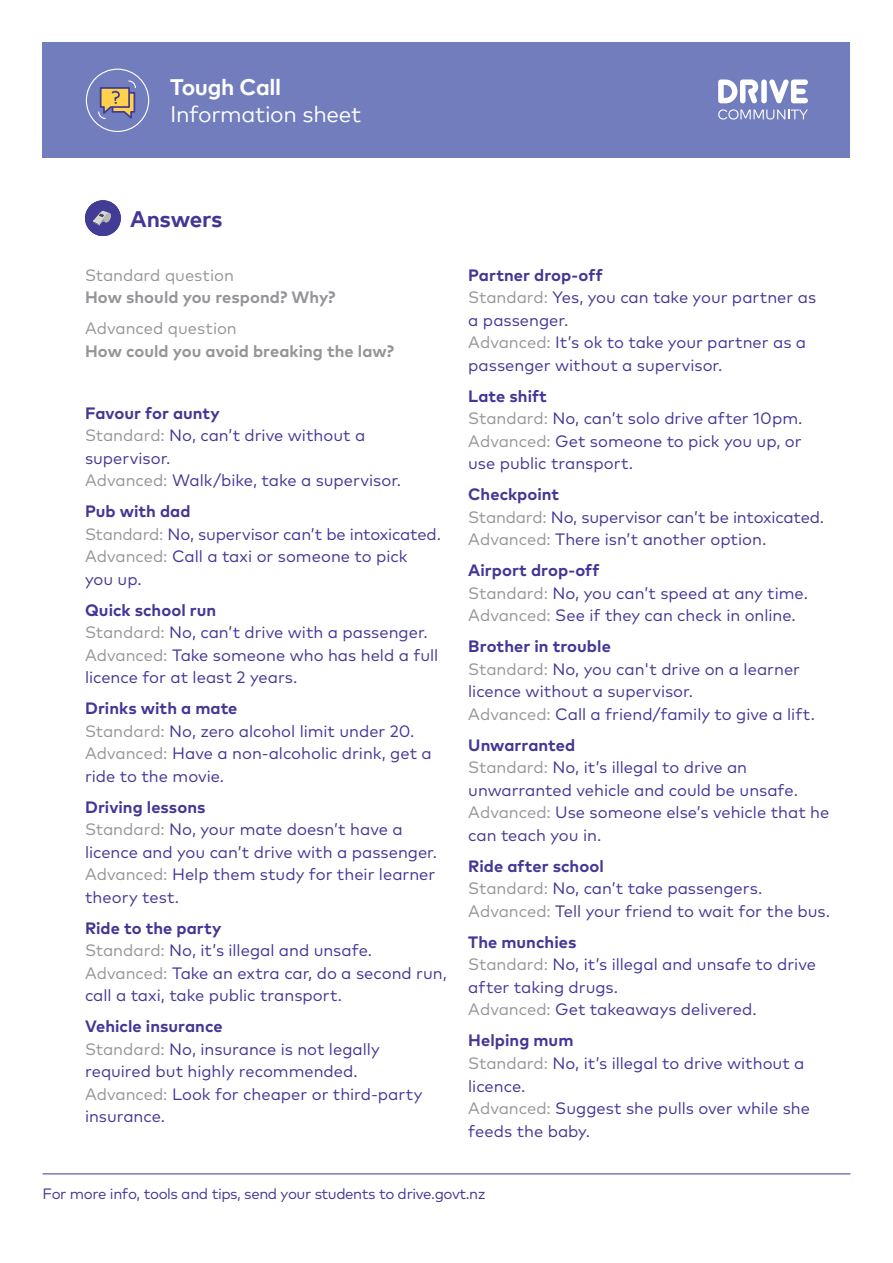
<style>
.page{position:relative;width:893px;height:1263px;background:#fff}
.page>*{position:absolute;margin:0;border:0;box-sizing:border-box;transform-origin:0 0}
.t1{font:700 22.5px "Mark";letter-spacing:-.015em;color:#fff}
.t2{font:22.5px "Mark";letter-spacing:-.015em;color:#fff}
.t3{font:700 22.5px "Mark";letter-spacing:-.015em;color:#423796}
.t4{font:16.5px/22.5px "Mark Pro";color:#423796}
.t5{font:700 16.5px "Mark Pro";letter-spacing:.005em;color:#939598}
.t6{font:16.5px "Mark Pro";color:#939598}
.t7{font:15px "Mark Pro";letter-spacing:-.03em;color:#423796}
.s1{font-weight:700}
.s2{color:#939598}
</style>
<div class="page">
<div style="left:43px;top:43px;width:807px;height:115px;background:#717dbd"></div>
<div style="left:85px;top:200px;width:36px;height:36px;background:#423c97;border-radius:18px"></div>
<svg style="left:93px;top:211px;width:18px;height:14px"></svg>
<svg style="left:86px;top:69px;width:63px;height:63px"></svg>
<hr style="left:43px;top:1173px;width:807px;height:1px;background:#423796">
<svg style="left:718px;top:79px;width:90px;height:41px"></svg>
<h1 class="t1" style="left:170px;top:73px;width:155px">Activity Name</h1>
<h1 class="t2" style="left:170px;top:101px;width:51px">Type</h1>
<h1 class="t1" style="left:170px;top:73px;width:113px">Tough Call</h1>
<h1 class="t2" style="left:170px;top:101px;width:193px">Information sheet</h1>
<h1 class="t3" style="left:130px;top:205px;width:94px">Answers</h1>
<p class="t6" style="left:85px;top:262px;width:150px">Standard question</p>
<p class="t5" style="left:85px;top:285px;width:252px">How should you respond? Why?</p>
<p class="t6" style="left:85px;top:316px;width:153px">Advanced question</p>
<p class="t5" style="left:85px;top:338px;width:311px">How could you avoid breaking the law?</p>
<p class="t4" style="left:85px;top:400px;width:318px"><span class="s1">Favour for aunty<br></span><span class="s2">Standard:</span> No, can’t drive without a supervisor.<br><span class="s2">Advanced:</span> Walk/bike, take a supervisor.</p>
<p class="t4" style="left:85px;top:499px;width:357px"><span class="s1">Pub with dad<br></span><span class="s2">Standard:</span> No, supervisor can’t be intoxicated.<br><span class="s2">Advanced:</span> Call a taxi or someone to pick<br>you up.</p>
<p class="t4" style="left:85px;top:597px;width:355px"><span class="s1">Quick school run<br></span><span class="s2">Standard:</span> No, can’t drive with a passenger.<br><span class="s2">Advanced:</span> Take someone who has held a full licence for at least 2 years.</p>
<p class="t4" style="left:85px;top:696px;width:348px"><span class="s1">Drinks with a mate<br></span><span class="s2">Standard:</span> No, zero alcohol limit under 20.<br><span class="s2">Advanced:</span> Have a non-alcoholic drink, get a ride to the movie.</p>
<p class="t4" style="left:85px;top:794px;width:354px"><span class="s1">Driving lessons<br></span><span class="s2">Standard:</span> No, your mate doesn’t have a licence and you can’t drive with a passenger.<br><span class="s2">Advanced:</span> Help them study for their learner theory test.</p>
<p class="t4" style="left:85px;top:915px;width:363px"><span class="s1">Ride to the party<br></span><span class="s2">Standard:</span> No, it’s illegal and unsafe.<br><span class="s2">Advanced:</span> Take an extra car, do a second run, call a taxi, take public transport.</p>
<p class="t4" style="left:85px;top:1014px;width:339px"><span class="s1">Vehicle insurance<br></span><span class="s2">Standard:</span> No, insurance is not legally required but highly recommended.<br><span class="s2">Advanced:</span> Look for cheaper or third-party insurance.</p>
<p class="t4" style="left:468px;top:262px;width:349px"><span class="s1">Partner drop-off<br></span><span class="s2">Standard:</span> Yes, you can take your partner as a passenger.<br><span class="s2">Advanced:</span> It’s ok to take your partner as a passenger without a supervisor.</p>
<p class="t4" style="left:468px;top:383px;width:336px"><span class="s1">Late shift<br></span><span class="s2">Standard:</span> No, can’t solo drive after 10pm.<br><span class="s2">Advanced:</span> Get someone to pick you up, or use public transport.</p>
<p class="t4" style="left:468px;top:482px;width:357px"><span class="s1">Checkpoint<br></span><span class="s2">Standard:</span> No, supervisor can’t be intoxicated.<br><span class="s2">Advanced:</span> There isn’t another option.</p>
<p class="t4" style="left:468px;top:558px;width:341px"><span class="s1">Airport drop-off<br></span><span class="s2">Standard:</span> No, you can’t speed at any time.<br><span class="s2">Advanced:</span> See if they can check in online.</p>
<p class="t4" style="left:468px;top:634px;width:348px"><span class="s1">Brother in trouble<br></span><span class="s2">Standard:</span> No, you can't drive on a learner licence without a supervisor.<br><span class="s2">Advanced:</span> Call a friend/family to give a lift.</p>
<p class="t4" style="left:468px;top:732px;width:363px"><span class="s1">Unwarranted<br></span><span class="s2">Standard:</span> No, it’s illegal to drive an unwarranted vehicle and could be unsafe.<br><span class="s2">Advanced:</span> Use someone else’s vehicle that he can teach you in.</p>
<p class="t4" style="left:468px;top:853px;width:363px"><span class="s1">Ride after school<br></span><span class="s2">Standard:</span> No, can’t take passengers.<br><span class="s2">Advanced:</span> Tell your friend to wait for the bus.</p>
<p class="t4" style="left:468px;top:929px;width:349px"><span class="s1">The munchies<br></span><span class="s2">Standard:</span> No, it’s illegal and unsafe to drive after taking drugs.<br><span class="s2">Advanced:</span> Get takeaways delivered.</p>
<p class="t4" style="left:468px;top:1028px;width:343px"><span class="s1">Helping mum<br></span><span class="s2">Standard:</span> No, it’s illegal to drive without a licence.<br><span class="s2">Advanced:</span> Suggest she pulls over while she feeds the baby.</p>
<p class="t7" style="left:43px;top:1183px;width:445px">For more info, tools and tips, send your students to drive.govt.nz</p>
</div>
